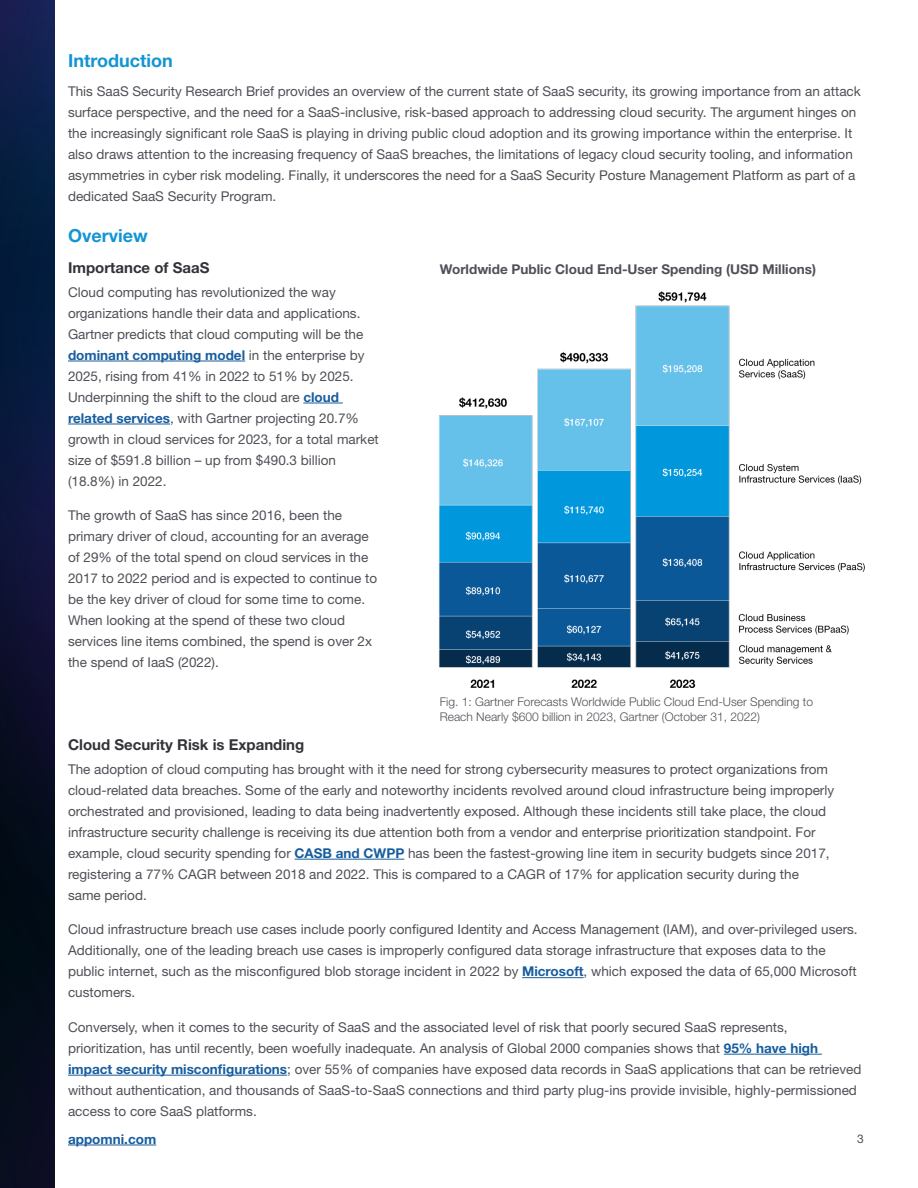
<style>
.page{position:relative;width:918px;height:1188px;background:#fff}
.page>*{position:absolute;margin:0;border:0;box-sizing:border-box;transform-origin:0 0}
.t1{font:700 18px "Helvetica Neue LT Std";color:#1395d3}
.t2{font:700 15px "Helvetica Neue LT Std";color:#323338}
.Paragraph_Style_1{font:13.5px/21px "Helvetica Neue LT Std";color:#4f5057}
.Paragraph_Style_1-2{font:700 13.5px "Helvetica Neue LT Std";color:#4f5057}
.t3{font:700 13.5px "Helvetica Neue LT Std";color:#175d9e}
.Source{font:300 12px "Helvetica Neue LT Std";color:#4f5057}
.t4{font:12px "Helvetica Neue LT Std";color:#4f5057}
.s1{font-weight:700;color:#175d9e}
</style>
<div class="page">
<img style="left:0;top:0;width:54px;height:1188px">
<hr style="left:68px;top:1145px;width:88px;height:1px;background:#175d9e">
<hr style="left:68px;top:361px;width:177px;height:1px;background:#175d9e">
<hr style="left:303px;top:403px;width:40px;height:1px;background:#175d9e">
<hr style="left:68px;top:424px;width:102px;height:1px;background:#175d9e">
<img style="left:439px;top:291px;width:426px;height:397px">
<hr style="left:295px;top:859px;width:109px;height:1px;background:#175d9e">
<hr style="left:522px;top:977px;width:62px;height:1px;background:#175d9e">
<hr style="left:724px;top:1054px;width:98px;height:1px;background:#175d9e">
<hr style="left:68px;top:1075px;width:219px;height:1px;background:#175d9e">
<h2 class="t1" style="left:68px;top:49px;width:106px">Introduction</h2>
<p class="Paragraph_Style_1" style="left:68px;top:81px;width:794px">This SaaS Security Research Brief provides an overview of the current state of SaaS security, its growing importance from an attack surface perspective, and the need for a SaaS-inclusive, risk-based approach to addressing cloud security. The argument hinges on the increasingly significant role SaaS is playing in driving public cloud adoption and its growing importance within the enterprise. It also draws attention to the increasing frequency of SaaS breaches, the limitations of legacy cloud security tooling, and information asymmetries in cyber risk modeling. Finally, it underscores the need for a SaaS Security Posture Management Platform as part of a dedicated SaaS Security Program.</p>
<h2 class="t1" style="left:68px;top:225px;width:81px">Overview</h2>
<h3 class="t2" style="left:68px;top:258px;width:143px">Importance of SaaS</h3>
<p class="Paragraph_Style_1" style="left:68px;top:281px;width:312px">Cloud computing has revolutionized the way organizations handle their data and applications.<br>Gartner predicts that cloud computing will be the <span class="s1">dominant computing model</span> in the enterprise by 2025, rising from 41% in 2022 to 51% by 2025.<br>Underpinning the shift to the cloud are <span class="s1">cloud related services</span>, with Gartner projecting 20.7% growth in cloud services for 2023, for a total market size of $591.8 billion – up from $490.3 billion (18.8%) in 2022.</p>
<p class="Paragraph_Style_1" style="left:68px;top:505px;width:311px">The growth of SaaS has since 2016, been the primary driver of cloud, accounting for an average of 29% of the total spend on cloud services in the 2017 to 2022 period and is expected to continue to be the key driver of cloud for some time to come.<br>When looking at the spend of these two cloud services line items combined, the spend is over 2x the spend of IaaS (2022).</p>
<p class="Paragraph_Style_1-2" style="left:440px;top:261px;width:378px">Worldwide Public Cloud End-User Spending (USD Millions)</p>
<p class="Source" style="left:440px;top:694px;width:375px">Fig. 1: Gartner Forecasts Worldwide Public Cloud End-User Spending to</p>
<p class="Source" style="left:440px;top:709px;width:322px">Reach Nearly $600 billion in 2023, Gartner (October 31, 2022)</p>
<h3 class="t2" style="left:68px;top:735px;width:238px">Cloud Security Risk is Expanding</h3>
<p class="Paragraph_Style_1" style="left:68px;top:758px;width:768px">The adoption of cloud computing has brought with it the need for strong cybersecurity measures to protect organizations from cloud-related data breaches. Some of the early and noteworthy incidents revolved around cloud infrastructure being improperly orchestrated and provisioned, leading to data being inadvertently exposed. Although these incidents still take place, the cloud infrastructure security challenge is receiving its due attention both from a vendor and enterprise prioritization standpoint. For example, cloud security spending for <span class="s1">CASB and CWPP</span> has been the fastest-growing line item in security budgets since 2017, registering a 77% CAGR between 2018 and 2022. This is compared to a CAGR of 17% for application security during the same period.</p>
<p class="Paragraph_Style_1" style="left:68px;top:919px;width:791px">Cloud infrastructure breach use cases include poorly configured Identity and Access Management (IAM), and over-privileged users.<br>Additionally, one of the leading breach use cases is improperly configured data storage infrastructure that exposes data to the public internet, such as the misconfigured blob storage incident in 2022 by <span class="s1">Microsoft</span>, which exposed the data of 65,000 Microsoft customers.</p>
<p class="Paragraph_Style_1" style="left:68px;top:1016px;width:795px">Conversely, when it comes to the security of SaaS and the associated level of risk that poorly secured SaaS represents, prioritization, has until recently, been woefully inadequate. An analysis of Global 2000 companies shows that <span class="s1">95% have high impact security misconfigurations</span>; over 55% of companies have exposed data records in SaaS applications that can be retrieved without authentication, and thousands of SaaS-to-SaaS connections and third party plug-ins provide invisible, highly-permissioned access to core SaaS platforms.</p>
<p class="t3" style="left:68px;top:1130px;width:90px">appomni.com</p>
<p class="t4" style="left:857px;top:1131px;width:8px">3</p>
</div>
